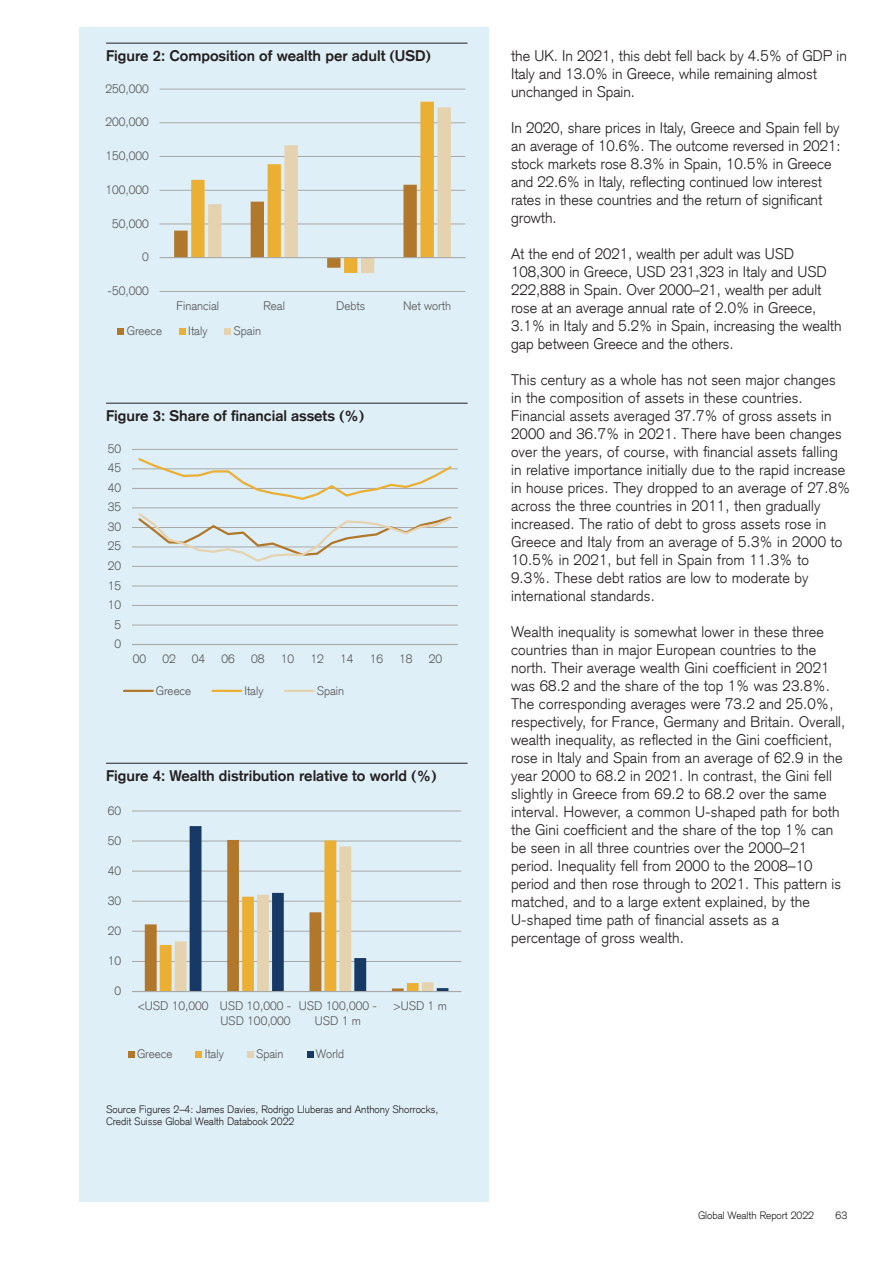
<style>
.page{position:relative;width:893px;height:1263px;background:#fff}
.page>*{position:absolute;margin:0;border:0;box-sizing:border-box;transform-origin:0 0}
.t1{font:300 15px/18px "Credit Suisse Type";letter-spacing:.01em;color:#231f20}
.t2{font:700 15px "Credit Suisse Type";color:#231f20}
.t3{font:300 12px/14.4px "Credit Suisse Type";letter-spacing:-.005em;color:#595959;text-align:right}
.t4{font:300 10.5px/12px "Credit Suisse Type";color:#231f20}
</style>
<div class="page">
<div style="left:79px;top:27px;width:410px;height:1175px;background:#dfeff7"></div>
<hr style="left:106px;top:43px;width:362px;height:1px;background:#231f20">
<hr style="left:106px;top:403px;width:362px;height:1px;background:#231f20">
<hr style="left:106px;top:763px;width:362px;height:1px;background:#231f20">
<hr style="left:160px;top:291px;width:305px;height:1px;background:#a8a8a7">
<hr style="left:160px;top:224px;width:305px;height:1px;background:#a8a8a7">
<hr style="left:160px;top:190px;width:305px;height:1px;background:#a8a8a7">
<hr style="left:160px;top:156px;width:305px;height:1px;background:#a8a8a7">
<hr style="left:160px;top:123px;width:305px;height:1px;background:#a8a8a7">
<hr style="left:160px;top:89px;width:305px;height:1px;background:#a8a8a7">
<svg style="left:174px;top:102px;width:277px;height:171px"></svg>
<hr style="left:160px;top:257px;width:305px;height:1px;background:#a8a8a7">
<svg style="left:118px;top:328px;width:6px;height:6px"></svg>
<div style="left:179px;top:328px;width:7px;height:6px;background:#ebaf34"></div>
<svg style="left:225px;top:328px;width:6px;height:6px"></svg>
<hr style="left:132px;top:625px;width:326px;height:1px;background:#a8a8a7">
<hr style="left:132px;top:605px;width:326px;height:1px;background:#a8a8a7">
<hr style="left:132px;top:586px;width:326px;height:1px;background:#a8a8a7">
<hr style="left:132px;top:566px;width:326px;height:1px;background:#a8a8a7">
<hr style="left:132px;top:547px;width:326px;height:1px;background:#a8a8a7">
<hr style="left:132px;top:527px;width:326px;height:1px;background:#a8a8a7">
<hr style="left:132px;top:508px;width:326px;height:1px;background:#a8a8a7">
<hr style="left:132px;top:488px;width:326px;height:1px;background:#a8a8a7">
<hr style="left:132px;top:469px;width:326px;height:1px;background:#a8a8a7">
<hr style="left:132px;top:449px;width:326px;height:1px;background:#a8a8a7">
<hr style="left:132px;top:644px;width:326px;height:1px;background:#a8a8a7">
<svg style="left:136px;top:458px;width:317px;height:42px"></svg>
<svg style="left:136px;top:513px;width:317px;height:49px"></svg>
<hr style="left:124px;top:690px;width:29px;height:2px;background:#b1772a">
<hr style="left:213px;top:690px;width:28px;height:2px;background:#ebaf34">
<hr style="left:285px;top:690px;width:29px;height:2px;background:#e5d2af">
<hr style="left:132px;top:961px;width:329px;height:1px;background:#a8a8a7">
<hr style="left:132px;top:931px;width:329px;height:1px;background:#a8a8a7">
<hr style="left:132px;top:901px;width:329px;height:1px;background:#a8a8a7">
<hr style="left:132px;top:871px;width:329px;height:1px;background:#a8a8a7">
<hr style="left:132px;top:841px;width:329px;height:1px;background:#a8a8a7">
<hr style="left:132px;top:811px;width:329px;height:1px;background:#a8a8a7">
<svg style="left:145px;top:826px;width:303px;height:165px"></svg>
<hr style="left:132px;top:991px;width:329px;height:1px;background:#a8a8a7">
<svg style="left:128px;top:1051px;width:6px;height:6px"></svg>
<svg style="left:196px;top:1051px;width:6px;height:6px"></svg>
<div style="left:247px;top:1051px;width:7px;height:6px;background:#e5d2af"></div>
<svg style="left:307px;top:1051px;width:6px;height:6px"></svg>
<p class="t2" style="left:106px;top:46px;width:326px">Figure 2: Composition of wealth per adult (USD)</p>
<p class="t3" style="left:105px;top:81px;width:45px">250,000</p>
<p class="t3" style="left:105px;top:115px;width:45px">200,000</p>
<p class="t3" style="left:105px;top:149px;width:45px">150,000</p>
<p class="t3" style="left:105px;top:182px;width:45px">100,000</p>
<p class="t3" style="left:112px;top:216px;width:38px">50,000</p>
<p class="t3" style="left:142px;top:250px;width:8px">0</p>
<p class="t3" style="left:108px;top:284px;width:43px">-50,000</p>
<p class="t3" style="left:177px;top:299px;width:44px">Financial</p>
<p class="t3" style="left:264px;top:299px;width:23px">Real</p>
<p class="t3" style="left:336px;top:299px;width:30px">Debts</p>
<p class="t3" style="left:403px;top:299px;width:49px">Net worth</p>
<p class="t3" style="left:127px;top:323px;width:37px">Greece</p>
<p class="t3" style="left:188px;top:323px;width:21px">Italy</p>
<p class="t3" style="left:234px;top:323px;width:29px">Spain</p>
<p class="t2" style="left:106px;top:406px;width:260px">Figure 3: Share of financial assets (%)</p>
<p class="t3" style="left:108px;top:441px;width:15px">50</p>
<p class="t3" style="left:108px;top:461px;width:15px">45</p>
<p class="t3" style="left:108px;top:480px;width:15px">40</p>
<p class="t3" style="left:108px;top:500px;width:15px">35</p>
<p class="t3" style="left:108px;top:520px;width:15px">30</p>
<p class="t3" style="left:108px;top:539px;width:15px">25</p>
<p class="t3" style="left:108px;top:559px;width:15px">20</p>
<p class="t3" style="left:108px;top:578px;width:15px">15</p>
<p class="t3" style="left:108px;top:598px;width:15px">10</p>
<p class="t3" style="left:115px;top:617px;width:8px">5</p>
<p class="t3" style="left:115px;top:637px;width:8px">0</p>
<p class="t3" style="left:133px;top:652px;width:15px">00</p>
<p class="t3" style="left:162px;top:652px;width:15px">02</p>
<p class="t3" style="left:192px;top:652px;width:15px">04</p>
<p class="t3" style="left:222px;top:652px;width:15px">06</p>
<p class="t3" style="left:251px;top:652px;width:15px">08</p>
<p class="t3" style="left:281px;top:652px;width:15px">10</p>
<p class="t3" style="left:310px;top:652px;width:15px">12</p>
<p class="t3" style="left:340px;top:652px;width:15px">14</p>
<p class="t3" style="left:370px;top:652px;width:15px">16</p>
<p class="t3" style="left:399px;top:652px;width:15px">18</p>
<p class="t3" style="left:429px;top:652px;width:15px">20</p>
<p class="t3" style="left:156px;top:683px;width:37px">Greece</p>
<p class="t3" style="left:244px;top:683px;width:21px">Italy</p>
<p class="t3" style="left:317px;top:683px;width:29px">Spain</p>
<p class="t2" style="left:106px;top:766px;width:332px">Figure 4: Wealth distribution relative to world (%)</p>
<p class="t3" style="left:108px;top:803px;width:15px">60</p>
<p class="t3" style="left:108px;top:833px;width:15px">50</p>
<p class="t3" style="left:108px;top:863px;width:15px">40</p>
<p class="t3" style="left:108px;top:893px;width:15px">30</p>
<p class="t3" style="left:108px;top:923px;width:15px">20</p>
<p class="t3" style="left:108px;top:953px;width:15px">10</p>
<p class="t3" style="left:114px;top:984px;width:8px">0</p>
<p class="t3" style="left:138px;top:999px;width:155px">&lt;USD 10,000 USD 10,000 -<br>USD 100,000</p>
<p class="t3" style="left:299px;top:999px;width:80px;text-align:center">USD 100,000 -<br>USD 1 m</p>
<p class="t3" style="left:394px;top:999px;width:55px">&gt;USD 1 m</p>
<p class="t3" style="left:137px;top:1046px;width:37px">Greece</p>
<p class="t3" style="left:205px;top:1046px;width:21px">Italy</p>
<p class="t3" style="left:256px;top:1046px;width:29px">Spain</p>
<p class="t3" style="left:316px;top:1046px;width:30px">World</p>
<p class="t4" style="left:106px;top:1103px;width:334px">Source Figures 2–4: James Davies, Rodrigo Lluberas and Anthony Shorrocks,<br>Credit Suisse Global Wealth Databook 2022</p>
<p class="t1" style="left:511px;top:46px;width:337px">the UK. In 2021, this debt fell back by 4.5% of GDP in<br>Italy and 13.0% in Greece, while remaining almost unchanged in Spain.</p>
<p class="t1" style="left:511px;top:118px;width:331px">In 2020, share prices in Italy, Greece and Spain fell by an average of 10.6%. The outcome reversed in 2021: stock markets rose 8.3% in Spain, 10.5% in Greece and 22.6% in Italy, reflecting continued low interest rates in these countries and the return of significant growth.</p>
<p class="t1" style="left:511px;top:244px;width:332px">At the end of 2021, wealth per adult was USD 108,300 in Greece, USD 231,323 in Italy and USD 222,888 in Spain. Over 2000–21, wealth per adult rose at an average annual rate of 2.0% in Greece, 3.1% in Italy and 5.2% in Spain, increasing the wealth gap between Greece and the others.</p>
<p class="t1" style="left:511px;top:370px;width:341px">This century as a whole has not seen major changes<br>in the composition of assets in these countries.<br>Financial assets averaged 37.7% of gross assets in 2000 and 36.7% in 2021. There have been changes over the years, of course, with financial assets falling in relative importance initially due to the rapid increase in house prices. They dropped to an average of 27.8% across the three countries in 2011, then gradually increased. The ratio of debt to gross assets rose in Greece and Italy from an average of 5.3% in 2000 to 10.5% in 2021, but fell in Spain from 11.3% to 9.3%. These debt ratios are low to moderate by international standards.</p>
<p class="t1" style="left:511px;top:622px;width:336px">Wealth inequality is somewhat lower in these three countries than in major European countries to the north. Their average wealth Gini coefficient in 2021 was 68.2 and the share of the top 1% was 23.8%.<br>The corresponding averages were 73.2 and 25.0%, respectively, for France, Germany and Britain. Overall, wealth inequality, as reflected in the Gini coefficient, rose in Italy and Spain from an average of 62.9 in the year 2000 to 68.2 in 2021. In contrast, the Gini fell slightly in Greece from 69.2 to 68.2 over the same interval. However, a common U-shaped path for both the Gini coefficient and the share of the top 1% can be seen in all three countries over the 2000–21 period. Inequality fell from 2000 to the 2008–10 period and then rose through to 2021. This pattern is matched, and to a large extent explained, by the U-shaped time path of financial assets as a percentage of gross wealth.</p>
<p class="t4" style="left:698px;top:1210px;width:118px">Global Wealth Report 2022</p>
<p class="t4" style="left:836px;top:1210px;width:13px">63</p>
</div>
